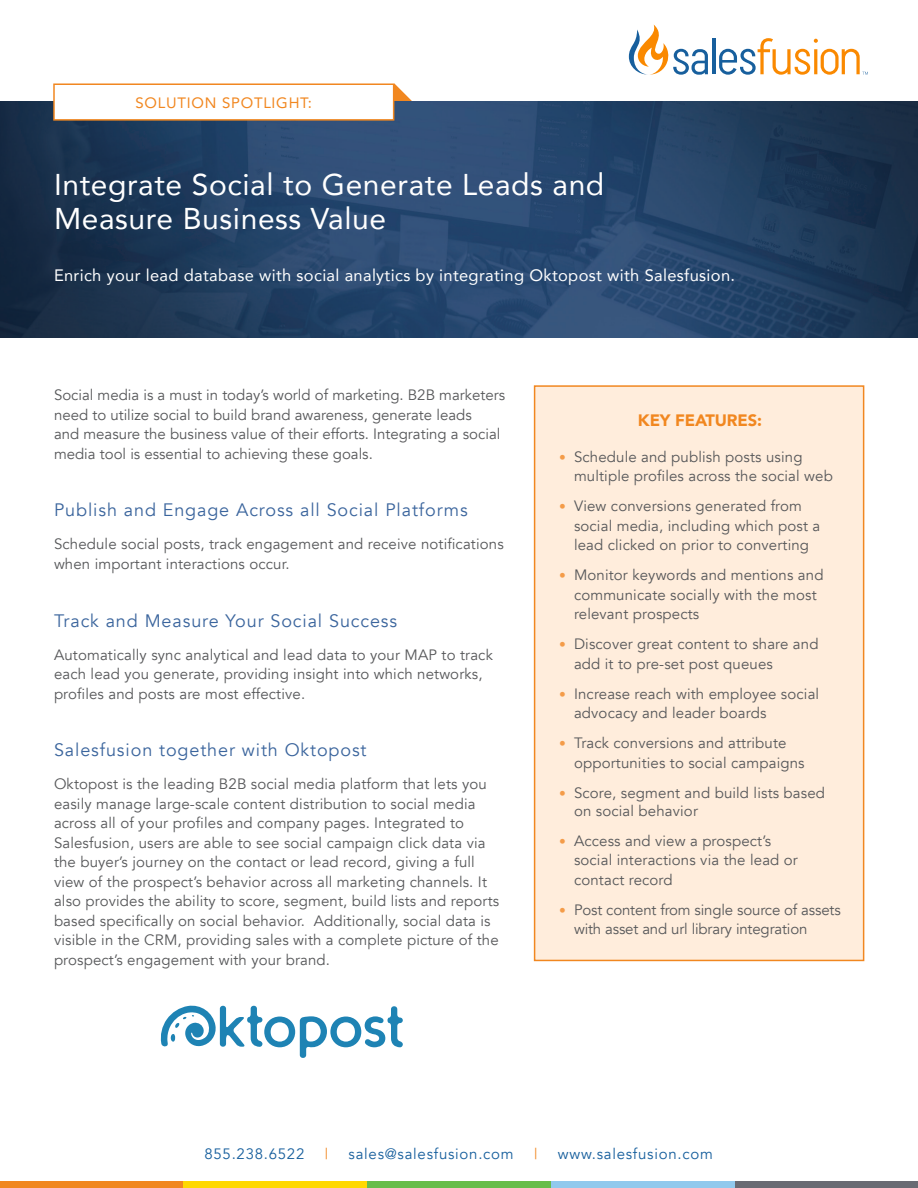
<style>
.page{position:relative;width:918px;height:1188px;background:#fff}
.page>*{position:absolute;margin:0;border:0;box-sizing:border-box;transform-origin:0 0}
.t1{font:30px/34.5px "Avenir";letter-spacing:.02em;color:#fff}
.t2{font:18px "Avenir";letter-spacing:.05em;color:#3b659d}
.t3{font:16.5px "Avenir";letter-spacing:.02em;color:#fff}
.t4{font:900 16.5px "Avenir";letter-spacing:-.01em;color:#f18720}
.t5{font:15px/19.5px "Avenir";letter-spacing:.01em;color:#57585a}
.t6{font:15px/19.5px "Avenir";letter-spacing:-.01em;color:#57585a}
.t7{font:15px "Avenir";letter-spacing:.05em;color:#175f9d}
.t8{font:15px "Avenir";letter-spacing:.05em;color:#f18720}
.t9{font:15px "Avenir";color:#f18720}
.s1{font-size:13.5px;color:#f49c49}
</style>
<div class="page">
<svg style="left:394px;top:83px;width:18px;height:18px"></svg>
<img style="left:0;top:101px;width:918px;height:237px">
<svg style="left:629px;top:25px;width:79px;height:50px"></svg>
<hr style="left:712px;top:39px;width:3px;height:35px;background:#175f9d">
<svg style="left:719px;top:38px;width:149px;height:37px"></svg>
<div style="left:734px;top:1182px;width:184px;height:6px;background:#696b73"></div>
<div style="left:0;top:1182px;width:184px;height:6px;background:#f18720"></div>
<div style="left:184px;top:1182px;width:183px;height:6px;background:#ffd801"></div>
<div style="left:367px;top:1182px;width:184px;height:6px;background:#67bd4a"></div>
<div style="left:551px;top:1182px;width:183px;height:6px;background:#91c9ed"></div>
<div style="left:534px;top:385px;width:330px;height:576px;background:#ffeddc;border:2px solid #f18720"></div>
<div style="left:53px;top:83px;width:341px;height:38px;background:#fff;border:2px solid #f18720"></div>
<svg style="left:160px;top:1005px;width:243px;height:53px"></svg>
<p class="t8" style="left:136px;top:90px;width:178px">SOLUTION SPOTLIGHT:</p>
<p class="t1" style="left:54px;top:166px;width:552px">Integrate Social to Generate Leads and<br>Measure Business Value</p>
<p class="t3" style="left:54px;top:262px;width:683px">Enrich your lead database with social analytics by integrating Oktopost with Salesfusion.</p>
<p class="t5" style="left:54px;top:386px;width:453px">Social media is a must in today’s world of marketing. B2B marketers need to utilize social to build brand awareness, generate leads<br>and measure the business value of their efforts. Integrating a social media tool is essential to achieving these goals.</p>
<p class="t2" style="left:54px;top:499px;width:415px">Publish and Engage Across all Social Platforms</p>
<p class="t5" style="left:54px;top:535px;width:451px">Schedule social posts, track engagement and receive notifications when important interactions occur.</p>
<p class="t2" style="left:54px;top:610px;width:345px">Track and Measure Your Social Success</p>
<p class="t5" style="left:54px;top:645px;width:440px">Automatically sync analytical and lead data to your MAP to track each lead you generate, providing insight into which networks, profiles and posts are most effective.</p>
<p class="t2" style="left:54px;top:739px;width:314px">Salesfusion together with Oktopost</p>
<p class="t5" style="left:54px;top:774px;width:447px">Oktopost is the leading B2B social media platform that lets you easily manage large-scale content distribution to social media across all of your profiles and company pages. Integrated to Salesfusion, users are able to see social campaign click data via the buyer’s journey on the contact or lead record, giving a full view of the prospect’s behavior across all marketing channels. It also provides the ability to score, segment, build lists and reports based specifically on social behavior. Additionally, social data is visible in the CRM, providing sales with a complete picture of the prospect’s engagement with your brand.</p>
<p class="t4" style="left:638px;top:406px;width:125px">KEY FEATURES:</p>
<p class="t5" style="left:574px;top:447px;width:260px;text-indent:-15px"><span class="s1">•</span> Schedule and publish posts using multiple profiles across the social web</p>
<p class="t5" style="left:574px;top:496px;width:248px;text-indent:-15px"><span class="s1">•</span> View conversions generated from social media, including which post a lead clicked on prior to converting</p>
<p class="t5" style="left:574px;top:565px;width:251px;text-indent:-15px"><span class="s1">•</span> Monitor keywords and mentions and communicate socially with the most relevant prospects</p>
<p class="t5" style="left:574px;top:634px;width:246px;text-indent:-15px"><span class="s1">•</span> Discover great content to share and add it to pre-set post queues</p>
<p class="t5" style="left:574px;top:684px;width:247px;text-indent:-15px"><span class="s1">•</span> Increase reach with employee social advocacy and leader boards</p>
<p class="t5" style="left:574px;top:733px;width:232px;text-indent:-15px"><span class="s1">•</span> Track conversions and attribute opportunities to social campaigns</p>
<p class="t5" style="left:574px;top:784px;width:253px;line-height:18px;text-indent:-15px"><span class="s1">•</span> Score, segment and build lists based on social behavior</p>
<p class="t5" style="left:574px;top:831px;width:225px;text-indent:-15px"><span class="s1">•</span> Access and view a prospect’s social interactions via the lead or contact record</p>
<p class="t6" style="left:574px;top:900px;width:268px;text-indent:-15px"><span class="s1">•</span> Post content from single source of assets with asset and url library integration</p>
<p class="t7" style="left:204px;top:1145px;width:101px">855.238.6522</p>
<p class="t9" style="left:325px;top:1145px;width:5px">|</p>
<p class="t7" style="left:349px;top:1145px;width:167px">sales@salesfusion.com</p>
<p class="t9" style="left:534px;top:1145px;width:5px">|</p>
<p class="t7" style="left:558px;top:1145px;width:156px">www.salesfusion.com</p>
</div>
